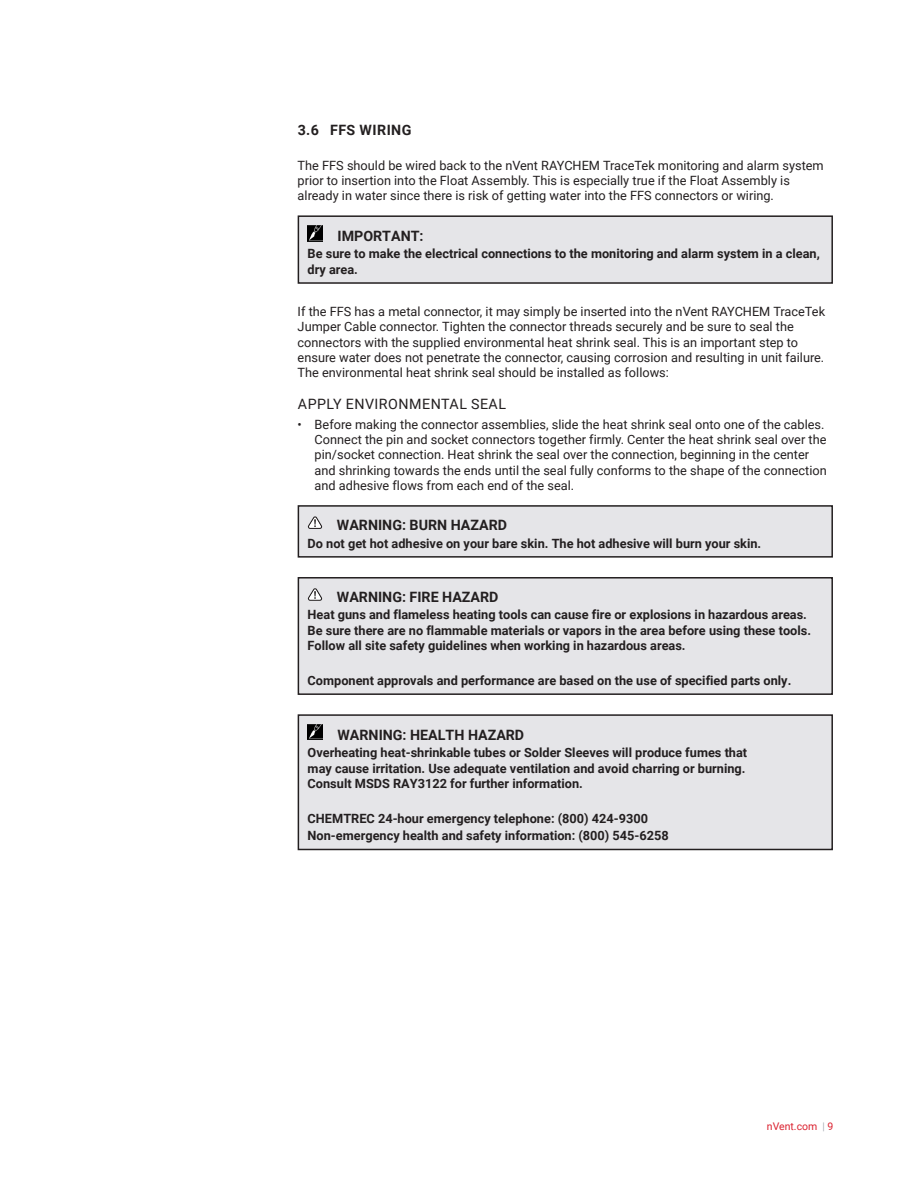
<style>
.page{position:relative;width:918px;height:1188px;background:#fff}
.page>*{position:absolute;margin:0;border:0;box-sizing:border-box;transform-origin:0 0}
.TOC2{font:700 14.25px "Roboto";color:#231f20}
.Sub__sub_head{font:14.25px "Roboto";letter-spacing:.035em;color:#231f20}
.Header_1{font:700 14.25px "Roboto";letter-spacing:.035em;color:#231f20}
.Body_text{font:12.75px/15.3px "Roboto";color:#231f20}
.TOC2-2{font:700 12.75px/15.3px "Roboto";color:#231f20}
.t1{font:10.5px "Roboto";color:#db2230}
.s1{font-weight:300;color:#8f959e}
</style>
<div class="page">
<div style="left:298px;top:216px;width:534px;height:67px;background:#e5e5e8"></div>
<img style="left:308px;top:225px;width:15px;height:16px">
<div style="left:298px;top:215px;width:535px;height:69px;border:2px solid #231f20"></div>
<div style="left:298px;top:506px;width:534px;height:51px;background:#e5e5e8"></div>
<svg style="left:308px;top:516px;width:14px;height:13px"></svg>
<div style="left:298px;top:505px;width:535px;height:53px;border:2px solid #231f20"></div>
<div style="left:298px;top:578px;width:534px;height:116px;background:#e5e5e8"></div>
<svg style="left:308px;top:588px;width:14px;height:13px"></svg>
<div style="left:298px;top:577px;width:535px;height:118px;border:2px solid #231f20"></div>
<div style="left:298px;top:715px;width:534px;height:134px;background:#e5e5e8"></div>
<img style="left:308px;top:724px;width:15px;height:16px">
<div style="left:298px;top:714px;width:535px;height:136px;border:2px solid #231f20"></div>
<p class="Header_1" style="left:298px;top:120px;width:115px">3.6 FFS WIRING</p>
<p class="Body_text" style="left:298px;top:157px;width:528px">The FFS should be wired back to the nVent RAYCHEM TraceTek monitoring and alarm system prior to insertion into the Float Assembly. This is especially true if the Float Assembly is already in water since there is risk of getting water into the FFS connectors or wiring.</p>
<p class="TOC2" style="left:338px;top:226px;width:88px">IMPORTANT:</p>
<p class="TOC2-2" style="left:308px;top:246px;width:514px">Be sure to make the electrical connections to the monitoring and alarm system in a clean, dry area.</p>
<p class="Body_text" style="left:298px;top:303px;width:529px">If the FFS has a metal connector, it may simply be inserted into the nVent RAYCHEM TraceTek Jumper Cable connector. Tighten the connector threads securely and be sure to seal the connectors with the supplied environmental heat shrink seal. This is an important step to ensure water does not penetrate the connector, causing corrosion and resulting in unit failure.<br>The environmental heat shrink seal should be installed as follows:</p>
<p class="Sub__sub_head" style="left:298px;top:394px;width:210px">APPLY ENVIRONMENTAL SEAL</p>
<p class="Body_text" style="left:315px;top:416px;width:514px;text-indent:-17px">• Before making the connector assemblies, slide the heat shrink seal onto one of the cables.<br>Connect the pin and socket connectors together firmly. Center the heat shrink seal over the pin/socket connection. Heat shrink the seal over the connection, beginning in the center and shrinking towards the ends until the seal fully conforms to the shape of the connection and adhesive flows from each end of the seal.</p>
<p class="TOC2" style="left:337px;top:515px;width:172px">WARNING: BURN HAZARD</p>
<p class="TOC2-2" style="left:308px;top:535px;width:455px">Do not get hot adhesive on your bare skin. The hot adhesive will burn your skin.</p>
<p class="TOC2" style="left:337px;top:587px;width:163px">WARNING: FIRE HAZARD</p>
<p class="TOC2-2" style="left:308px;top:607px;width:505px">Heat guns and flameless heating tools can cause fire or explosions in hazardous areas.<br>Be sure there are no flammable materials or vapors in the area before using these tools.<br>Follow all site safety guidelines when working in hazardous areas.</p>
<p class="TOC2-2" style="left:308px;top:672px;width:485px">Component approvals and performance are based on the use of specified parts only.</p>
<p class="TOC2" style="left:338px;top:725px;width:188px">WARNING: HEALTH HAZARD</p>
<p class="TOC2-2" style="left:308px;top:745px;width:441px">Overheating heat-shrinkable tubes or Solder Sleeves will produce fumes that may cause irritation. Use adequate ventilation and avoid charring or burning.<br>Consult MSDS RAY3122 for further information.</p>
<p class="TOC2-2" style="left:308px;top:810px;width:342px">CHEMTREC 24-hour emergency telephone: (800) 424-9300</p>
<p class="TOC2-2" style="left:308px;top:828px;width:363px">Non-emergency health and safety information: (800) 545-6258</p>
<p class="t1" style="left:767px;top:1119px;width:68px">nVent.com <span class="s1">|</span> 9</p>
</div>
